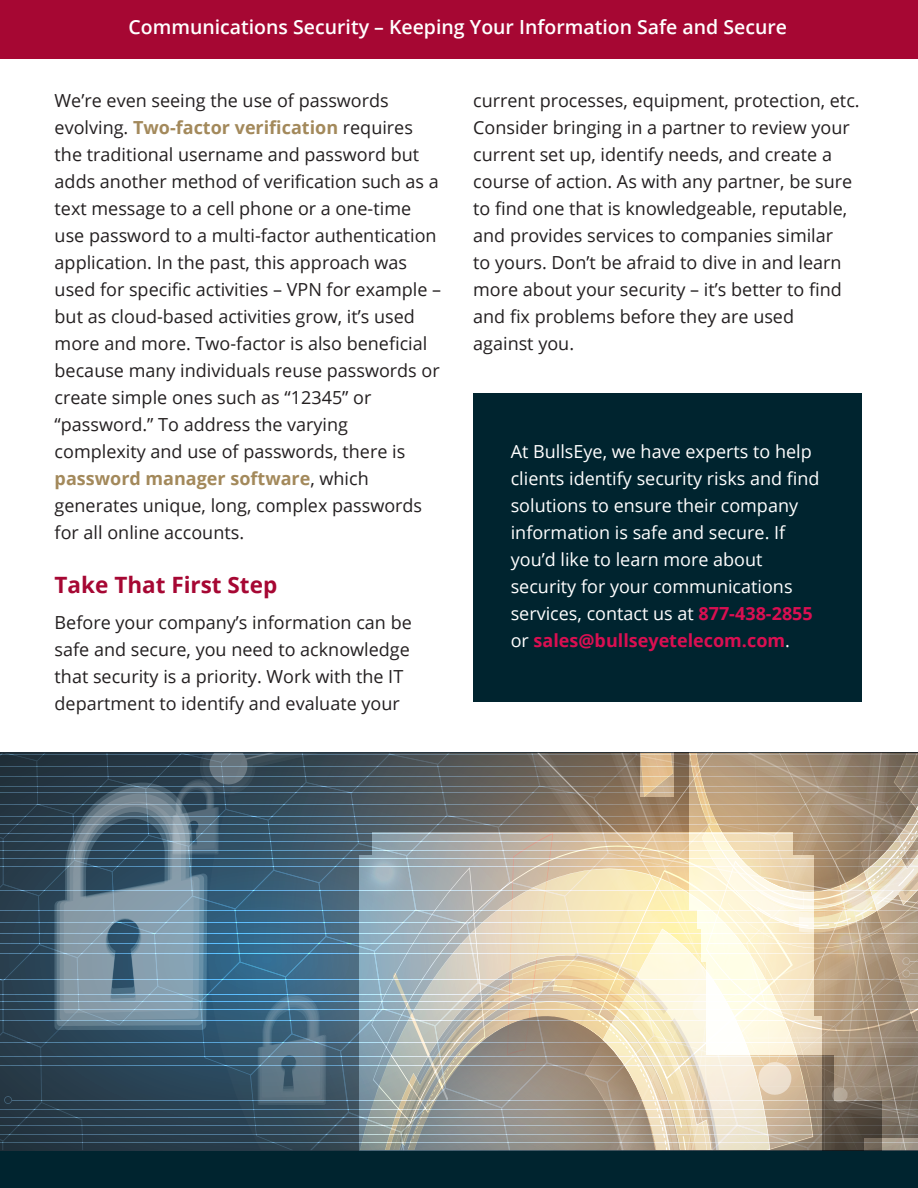
<style>
.page{position:relative;width:918px;height:1188px;background:#fff}
.page>*{position:absolute;margin:0;border:0;box-sizing:border-box;transform-origin:0 0}
.t1{font:700 22.5px "Open Sans";color:#a60733}
.t2{font:600 19.5px "Open Sans";color:#fff}
.t3{font:18px/27px "Open Sans";color:#231f20}
.t4{font:18px/27px "Open Sans";color:#fff}
.s1{font-weight:700;color:#a3895b}
.s2{font-weight:700;color:#da0f52}
</style>
<div class="page">
<div style="left:473px;top:394px;width:388px;height:308px;background:#00242f"></div>
<div style="left:0;top:1150px;width:918px;height:38px;background:#00242f"></div>
<div style="left:0;top:0;width:918px;height:58px;background:#a60733"></div>
<img style="left:0;top:753px;width:918px;height:397px">
<p class="t2" style="left:128px;top:14px;width:660px">Communications Security – Keeping Your Information Safe and Secure</p>
<p class="t3" style="left:55px;top:87px;width:388px">We’re even seeing the use of passwords evolving. <span class="s1">Two-factor verification</span> requires the traditional username and password but adds another method of verification such as a text message to a cell phone or a one-time use password to a multi-factor authentication application. In the past, this approach was used for specific activities – VPN for example – but as cloud-based activities grow, it’s used more and more. Two-factor is also beneficial because many individuals reuse passwords or create simple ones such as “12345” or “password.” To address the varying complexity and use of passwords, there is <span class="s1">password manager software</span>, which generates unique, long, complex passwords for all online accounts.</p>
<p class="t1" style="left:55px;top:569px;width:224px">Take That First Step</p>
<p class="t3" style="left:55px;top:609px;width:359px">Before your company’s information can be safe and secure, you need to acknowledge that security is a priority. Work with the IT department to identify and evaluate your</p>
<p class="t3" style="left:473px;top:87px;width:388px">current processes, equipment, protection, etc.<br>Consider bringing in a partner to review your current set up, identify needs, and create a course of action. As with any partner, be sure to find one that is knowledgeable, reputable, and provides services to companies similar<br>to yours. Don’t be afraid to dive in and learn more about your security – it’s better to find and fix problems before they are used<br>against you.</p>
<p class="t4" style="left:511px;top:438px;width:310px">At BullsEye, we have experts to help clients identify security risks and find solutions to ensure their company information is safe and secure. If you’d like to learn more about security for your communications services, contact us at <span class="s2">877-438-2855 </span>or <span class="s2">sales@bullseyetelecom.com</span>.</p>
</div>
